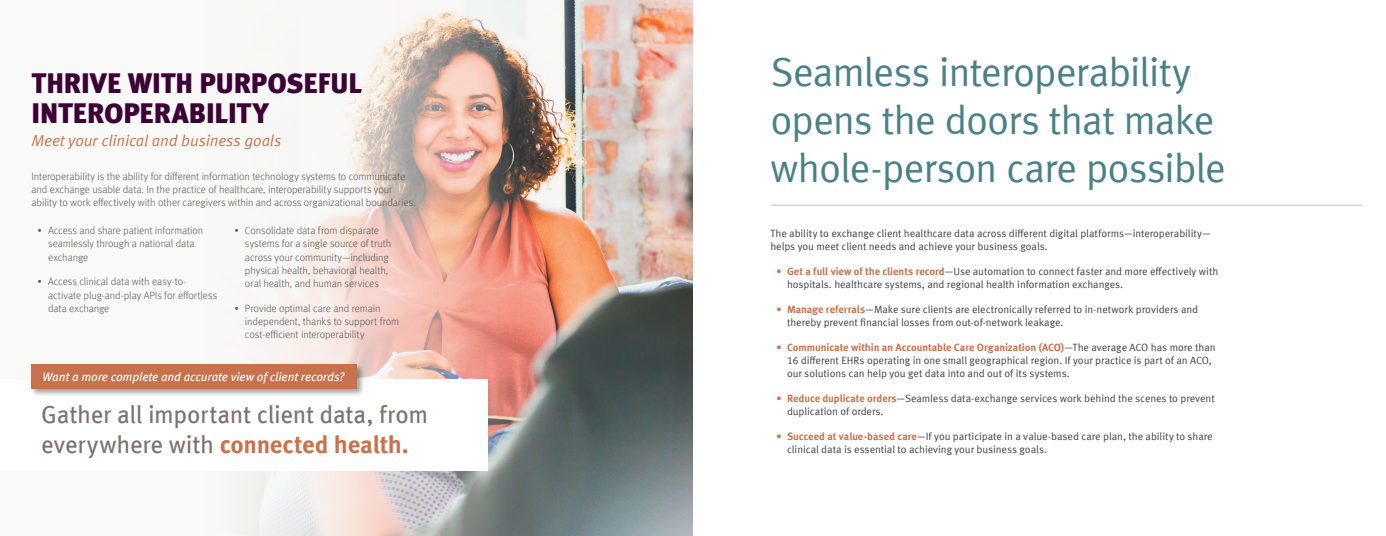
<style>
.page{position:relative;width:1386px;height:536px;background:#fff}
.page>*{position:absolute;margin:0;border:0;box-sizing:border-box;transform-origin:0 0}
.t1{font:40.25px/48.3px "Meta Offc Norm";letter-spacing:-.03em;color:#4a8088}
.t2{font:900 28px/29.8px "Meta Offc";letter-spacing:-.005em;color:#3d0235}
.t3{font:24.5px/29.4px "Meta Offc";letter-spacing:-.015em;color:#7d716d}
.t4{font:15.75px "Meta Offc Norm Ita";letter-spacing:-.01em;color:#c7724d}
.t5{font:italic 12.25px "Meta Offc";letter-spacing:-.01em;color:#fff}
.t6{font:10.5px/13.1px "Meta Offc Norm";letter-spacing:-.01em;color:#414042}
.t7{font:300 10.5px/13.1px "Meta Offc";letter-spacing:-.01em;color:#58595b}
.t8{font:700 10.5px "Meta Offc";letter-spacing:-.005em;color:#c7724d}
.s1{font-weight:700;color:#c7724d}
.s2{font-family:"Meta Offc";font-weight:700;color:#c7724d}
.s3{font-family:"Meta Offc Norm";font-weight:400;color:#414042}
</style>
<div class="page">
<div style="left:0;top:0;width:693px;height:536px;background:#f9f9f8"></div>
<img style="left:257px;top:0;width:436px;height:536px">
<div style="left:0;top:379px;width:488px;height:91px;background:#fff"></div>
<div style="left:30px;top:363px;width:335px;height:34px;background:#000;opacity:.36"></div>
<div style="left:32px;top:364px;width:325px;height:24px;background:#c7724d"></div>
<hr style="left:770px;top:205px;width:592px;height:1px;background:#c9c3c0">
<h2 class="t2" style="left:32px;top:70px;width:332px">THRIVE WITH PURPOSEFUL<br>INTEROPERABILITY</h2>
<h3 class="t4" style="left:32px;top:131px;width:252px">Meet your clinical and business goals</h3>
<p class="t7" style="left:32px;top:170px;width:386px">Interoperability is the ability for different information technology systems to communicate and exchange usable data. In the practice of healthcare, interoperability supports your ability to work effectively with other caregivers within and across organizational boundaries.</p>
<p class="t7" style="left:48px;top:224px;width:157px;text-indent:-10px">• Access and share patient information seamlessly through a national data exchange</p>
<p class="t7" style="left:48px;top:275px;width:171px;text-indent:-10px">• Access clinical data with easy-to&shy;activate plug-and-play APIs for effortless data exchange</p>
<p class="t7" style="left:245px;top:224px;width:148px;text-indent:-10px">• Consolidate data from disparate systems for a single source of truth across your community—including physical health, behavioral health, oral health, and human services</p>
<p class="t7" style="left:245px;top:302px;width:156px;text-indent:-10px">• Provide optimal care and remain independent, thanks to support from cost-efficient interoperability</p>
<p class="t5" style="left:43px;top:369px;width:304px">Want a more complete and accurate view of client records?</p>
<h3 class="t3" style="left:41px;top:400px;width:388px">Gather all important client data, from everywhere with <span class="s1">connected health.</span></h3>
<h1 class="t1" style="left:770px;top:48px;width:457px">Seamless interoperability opens the doors that make whole-person care possible</h1>
<p class="t6" style="left:770px;top:226px;width:442px">The ability to exchange client healthcare data across different digital platforms—interoperability— helps you meet client needs and achieve your business goals.</p>
<p class="t6" style="left:787px;top:265px;width:433px;text-indent:-10px"><span class="s2">• Get a full view of the clients record</span>—Use automation to connect faster and more effectively with hospitals. healthcare systems, and regional health information exchanges.</p>
<p class="t6" style="left:787px;top:303px;width:413px;text-indent:-10px"><span class="s2">• Manage referrals</span>—Make sure clients are electronically referred to in-network providers and thereby prevent financial losses from out-of-network leakage.</p>
<p class="t8" style="left:777px;top:341px;width:441px">• Communicate within an Accountable Care Organization (ACO)<span class="s3">—The average ACO has more than</span></p>
<p class="t6" style="left:787px;top:354px;width:426px">16 different EHRs operating in one small geographical region. If your practice is part of an ACO, our solutions can help you get data into and out of its systems.</p>
<p class="t6" style="left:787px;top:392px;width:429px;text-indent:-10px"><span class="s2">• Reduce duplicate orders</span>—Seamless data-exchange services work behind the scenes to prevent duplication of orders.</p>
<p class="t6" style="left:787px;top:430px;width:427px;text-indent:-10px"><span class="s2">• Succeed at value-based care</span>—If you participate in a value-based care plan, the ability to share clinical data is essential to achieving your business goals.</p>
</div>
